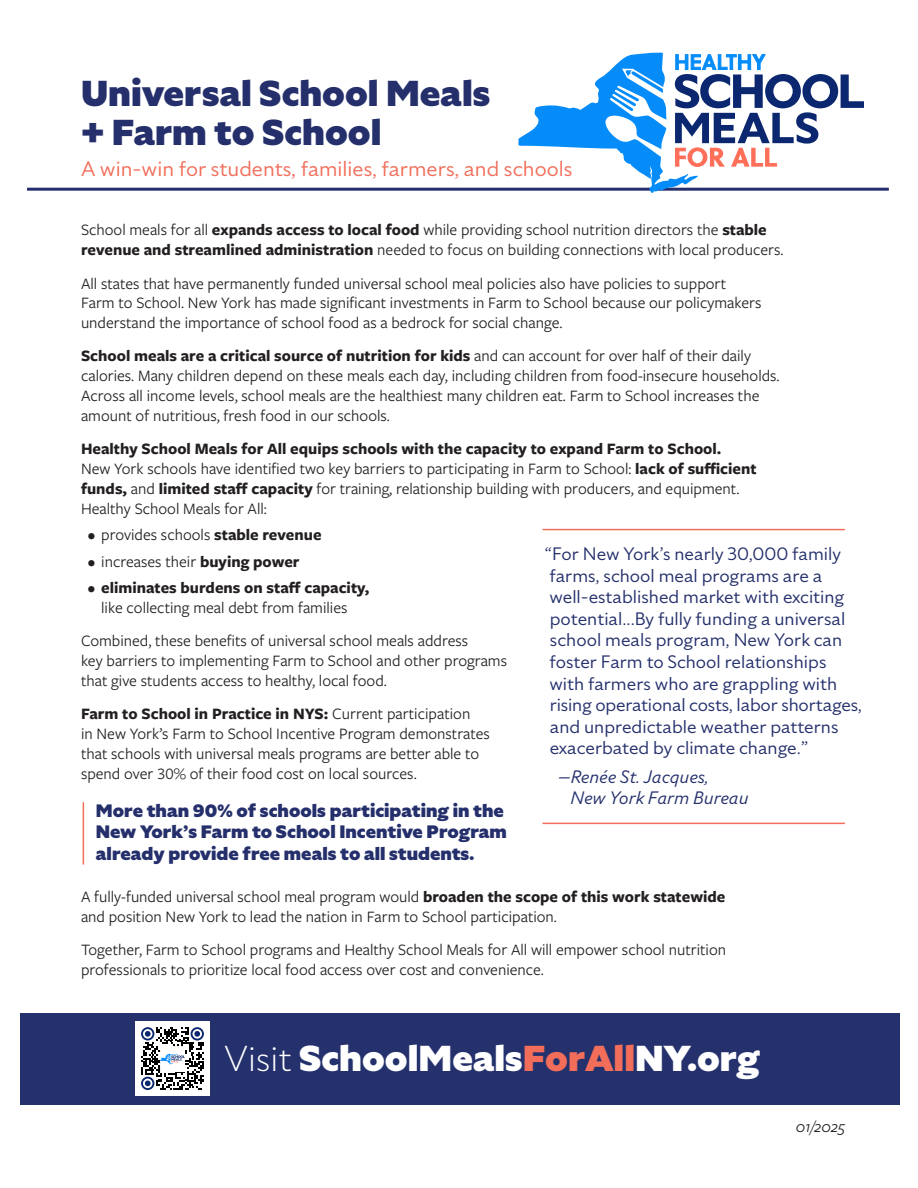
<style>
.page{position:relative;width:918px;height:1188px;background:#fff}
.page>*{position:absolute;margin:0;border:0;box-sizing:border-box;transform-origin:0 0}
.t1{font:900 36px/39px "Specter";color:#242f6b}
.t2{font:900 36px "Specter";color:#fff}
.t3{font:21px "Specter";color:#f26e5a}
.t4{font:18px/21.6px "Specter";color:#242f6b}
.t5{font:900 18px/21.6px "Specter";color:#242f6b}
.t6{font:italic 18px/21.6px "Specter";color:#242f6b}
.t7{font:16.5px/19.8px "Freight Sans Pro";color:#231f20}
.t8{font:700 16.5px/19.8px "Freight Sans Pro";color:#231f20;text-align:center}
.t9{font:italic 16.5px "Freight Sans Pro";letter-spacing:-.005em;color:#231f20}
.s1{font-weight:700}
.s2{font-weight:400}
.s3{font-weight:300}
.s4{color:#f26e5a}
</style>
<div class="page">
<hr style="left:27px;top:188px;width:862px;height:3px;background:#242f6b">
<svg style="left:518px;top:53px;width:346px;height:140px"></svg>
<div style="left:21px;top:1013px;width:879px;height:92px;background:#24316c"></div>
<div style="left:135px;top:1022px;width:75px;height:74px;background:#fff"></div>
<svg style="left:141px;top:1027px;width:63px;height:63px"></svg>
<img style="left:160px;top:1046px;width:25px;height:25px">
<hr style="left:543px;top:529px;width:302px;height:1px;background:#f26e5a">
<hr style="left:543px;top:823px;width:302px;height:1px;background:#f26e5a">
<hr style="left:83px;top:802px;width:1px;height:63px;background:#f26e5a">
<p class="t1" style="left:81px;top:74px;width:411px">Universal School Meals + Farm to School</p>
<p class="t3" style="left:81px;top:154px;width:493px">A win-win for students, families, farmers, and schools</p>
<p class="t7" style="left:81px;top:219px;width:704px">School meals for all <span class="s1">expands access to local food</span> while providing school nutrition directors the <span class="s1">stable revenue and streamlined administration</span> needed to focus on building connections with local producers.</p>
<p class="t7" style="left:81px;top:273px;width:682px">All states that have permanently funded universal school meal policies also have policies to support<br>Farm to School. New York has made significant investments in Farm to School because our policymakers understand the importance of school food as a bedrock for social change.</p>
<p class="t7" style="left:81px;top:345px;width:700px"><span class="s1">School meals are a critical source of nutrition for kids</span> and can account for over half of their daily calories. Many children depend on these meals each day, including children from food-insecure households.<br>Across all income levels, school meals are the healthiest many children eat. Farm to School increases the amount of nutritious, fresh food in our schools.</p>
<p class="t7" style="left:81px;top:438px;width:677px"><span class="s1">Healthy School Meals for All equips schools with the capacity to expand Farm to School.<br></span>New York schools have identified two key barriers to participating in Farm to School: <span class="s1">lack of sufficient funds,</span> and <span class="s1">limited staff capacity</span> for training, relationship building with producers, and equipment.<br>Healthy School Meals for All:</p>
<p class="t7" style="left:88px;top:524px;width:235px">• provides schools <span class="s1">stable revenue</span></p>
<p class="t7" style="left:88px;top:551px;width:213px">• increases their <span class="s1">buying power</span></p>
<p class="t8" style="left:88px;top:577px;width:283px">• eliminates burdens on staff capacity, <span class="s2">like collecting meal debt from families</span></p>
<p class="t7" style="left:81px;top:630px;width:428px">Combined, these benefits of universal school meals address<br>key barriers to implementing Farm to School and other programs that give students access to healthy, local food.</p>
<p class="t7" style="left:81px;top:703px;width:410px"><span class="s1">Farm to School in Practice in NYS:</span> Current participation<br>in New York’s Farm to School Incentive Program demonstrates that schools with universal meals programs are better able to spend over 30% of their food cost on local sources.</p>
<p class="t4" style="left:545px;top:543px;width:319px">“For New York’s nearly 30,000 family farms, school meal programs are a well-established market with exciting potential...By fully funding a universal school meals program, New York can foster Farm to School relationships<br>with farmers who are grappling with rising operational costs, labor shortages, and unpredictable weather patterns exacerbated by climate change.”</p>
<p class="t6" style="left:571px;top:765px;width:180px;text-indent:-13px">—Renée St. Jacques,<br>New York Farm Bureau</p>
<p class="t5" style="left:96px;top:800px;width:412px">More than 90% of schools participating in the<br>New York’s Farm to School Incentive Program already provide free meals to all students.</p>
<p class="t7" style="left:81px;top:886px;width:646px">A fully-funded universal school meal program would <span class="s1">broaden the scope of this work statewide </span>and position New York to lead the nation in Farm to School participation.</p>
<p class="t7" style="left:81px;top:939px;width:647px">Together, Farm to School programs and Healthy School Meals for All will empower school nutrition professionals to prioritize local food access over cost and convenience.</p>
<p class="t2" style="left:224px;top:1034px;width:537px"><span class="s3">Visit</span> SchoolMeals<span class="s4">ForAll</span>NY.org</p>
<p class="t9" style="left:796px;top:1115px;width:50px">01/2025</p>
</div>
